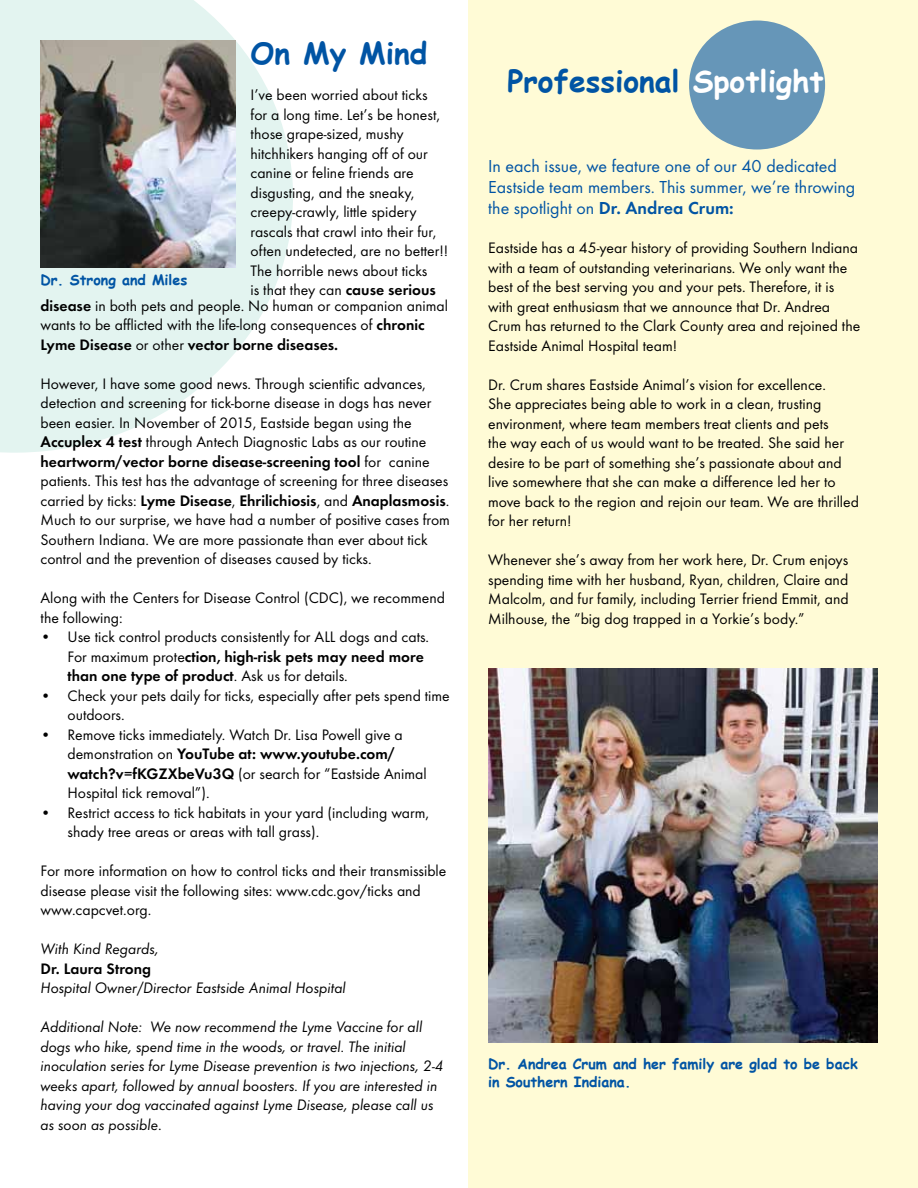
<style>
.page{position:relative;width:918px;height:1188px;background:#fff}
.page>*{position:absolute;margin:0;border:0;box-sizing:border-box;transform-origin:0 0}
.t1{font:700 30px "Comic Sans MS";color:#0054a4}
.t2{font:18px/21px "Function";color:#0054a4}
.t3{font:15.75px/19.5px "Function";color:#000}
.t4{font:italic 15.75px/19.5px "Function";color:#000}
.t5{font:700 15.75px "Function";color:#000}
.t6{font:700 14.25px/18px "Comic Sans MS";color:#0054a4}
.s1{font-weight:700}
.s2{font-style:normal}
.s3{color:#fff}
</style>
<div class="page">
<svg style="left:0;top:0;width:293px;height:453px;fill:#e3f4f0"></svg>
<div style="left:468px;top:0;width:450px;height:1188px;background:#fffbd6"></div>
<div style="left:689px;top:21px;width:136px;height:129px;background:#6696b8;border-radius:50%"></div>
<img style="left:40px;top:40px;width:195px;height:228px">
<img style="left:488px;top:669px;width:390px;height:373px">
<h1 class="t1" style="left:251px;top:31px;width:178px">On My Mind</h1>
<p class="t3" style="left:251px;top:86px;width:199px">I’ve been worried about ticks for a long time. Let’s be honest, those grape-sized, mushy hitchhikers hanging off of our canine or feline friends are disgusting, and the sneaky, creepy-crawly, little spidery rascals that crawl into their fur, often undetected, are no better!!<br>The horrible news about ticks<br>is that they can <span class="s1">cause serious</span></p>
<p class="t6" style="left:40px;top:270px;width:148px">Dr. Strong and Miles</p>
<p class="t3" style="left:40px;top:296px;width:409px"><span class="s1">disease</span> in both pets and people. No human or companion animal wants to be afflicted with the life-long consequences of <span class="s1">chronic<br>Lyme Disease</span> or other <span class="s1">vector borne diseases.</span></p>
<p class="t3" style="left:40px;top:374px;width:411px">However, I have some good news. Through scientific advances, detection and screening for tick-borne disease in dogs has never been easier. In November of 2015, Eastside began using the <span class="s1">Accuplex 4 test</span> through Antech Diagnostic Labs as our routine <span class="s1">heartworm/vector borne disease-screening tool</span> for canine patients. This test has the advantage of screening for three diseases carried by ticks: <span class="s1">Lyme Disease</span>, <span class="s1">Ehrilichiosis</span>, and <span class="s1">Anaplasmosis</span>.<br>Much to our surprise, we have had a number of positive cases from Southern Indiana. We are more passionate than ever about tick control and the prevention of diseases caused by ticks.</p>
<p class="t3" style="left:40px;top:589px;width:406px">Along with the Centers for Disease Control (CDC), we recommend the following:</p>
<p class="t3" style="left:67px;top:628px;width:363px;text-indent:-27px">• Use tick control products consistently for ALL dogs and cats.<br>For maximum prote<span class="s1">ction, high-risk pets may need more than one type of product</span>. Ask us for details.</p>
<p class="t3" style="left:67px;top:686px;width:384px;text-indent:-27px">• Check your pets daily for ticks, especially after pets spend time outdoors.</p>
<p class="t3" style="left:67px;top:725px;width:361px;text-indent:-27px">• Remove ticks immediately. Watch Dr. Lisa Powell give a demonstration on <span class="s1">YouTube at: www.youtube.com/ watch?v=fKGZXbeVu3Q</span> (or search for “Eastside Animal Hospital tick removal”).</p>
<p class="t3" style="left:67px;top:803px;width:363px;text-indent:-27px">• Restrict access to tick habitats in your yard (including warm, shady tree areas or areas with tall grass).</p>
<p class="t3" style="left:40px;top:862px;width:407px">For more information on how to control ticks and their transmissible disease please visit the following sites: www.cdc.gov/ticks and www.capcvet.org.</p>
<p class="t4" style="left:40px;top:940px;width:120px">With Kind Regards,</p>
<p class="t5" style="left:40px;top:959px;width:112px">Dr. Laura Strong</p>
<p class="t4" style="left:40px;top:979px;width:307px">Hospital Owner/Director Eastside Animal Hospital</p>
<p class="t4" style="left:40px;top:1018px;width:405px">Additional Note: We now recommend the Lyme Vaccine for all dogs who hike, spend time in the woods, or travel. The initial inoculation series for Lyme Disease prevention is two injections, 2-4 weeks apart, followed by annual boosters. If you are interested in having your dog vaccinated against Lyme Disease, please call us as soon as possible<span class="s2">.</span></p>
<h1 class="t1" style="left:508px;top:59px;width:317px">Professional <span class="s3">Spotlight</span></h1>
<p class="t2" style="left:488px;top:156px;width:369px">In each issue, we feature one of our 40 dedicated<br>Eastside team members. This summer, we’re throwing the spotlight on <span class="s1">Dr. Andrea Crum:</span></p>
<p class="t3" style="left:488px;top:238px;width:374px">Eastside has a 45-year history of providing Southern Indiana with a team of outstanding veterinarians. We only want the best of the best serving you and your pets. Therefore, it is with great enthusiasm that we announce that Dr. Andrea Crum has returned to the Clark County area and rejoined the Eastside Animal Hospital team!</p>
<p class="t3" style="left:488px;top:375px;width:372px">Dr. Crum shares Eastside Animal’s vision for excellence.<br>She appreciates being able to work in a clean, trusting environment, where team members treat clients and pets<br>the way each of us would want to be treated. She said her desire to be part of something she’s passionate about and live somewhere that she can make a difference led her to move back to the region and rejoin our team. We are thrilled for her return!</p>
<p class="t3" style="left:488px;top:550px;width:362px;text-align:justify">Whenever she’s away from her work here, Dr. Crum enjoys spending time with her husband, Ryan, children, Claire and Malcolm, and fur family, including Terrier friend Emmit, and Milhouse, the “big dog trapped in a Yorkie’s body.”</p>
<p class="t6" style="left:488px;top:1054px;width:371px">Dr. Andrea Crum and her family are glad to be back in Southern Indiana.</p>
</div>
